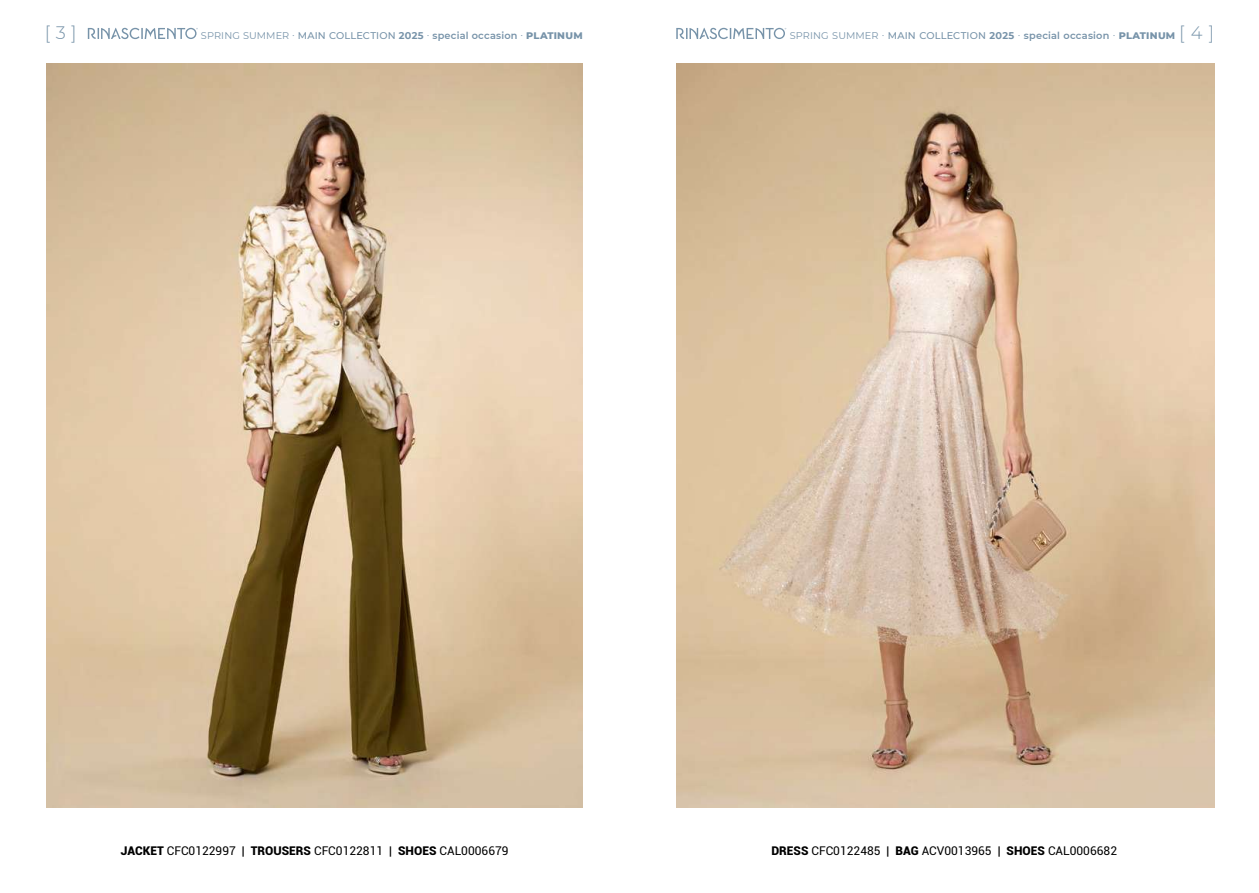
<style>
.page{position:relative;width:1259px;height:893px;background:#fff}
.page>*{position:absolute;margin:0;border:0;box-sizing:border-box;transform-origin:0 0}
.t1{font:300 18px "Montserrat";color:#7793a9}
.t2{font:12px "Roboto";color:#000}
.t3{font:9.75px "Montserrat";letter-spacing:.01em;color:#7793a9}
.s1{font-weight:500}
.s2{font-weight:700}
.s3{font-weight:600}
.s4{font-weight:800}
.s5{font-weight:300;font-size:18px}
.s6{font-weight:900}
</style>
<div class="page">
<img style="left:676px;top:64px;width:538px;height:744px">
<img style="left:47px;top:64px;width:536px;height:744px">
<svg style="left:88px;top:28px;width:110px;height:11px"></svg>
<svg style="left:676px;top:28px;width:110px;height:11px"></svg>
<h1 class="t1" style="left:45px;top:21px;width:34px">[ 3 ]</h1>
<p class="t3" style="left:201px;top:29px;width:383px">SPRING SUMMER · <span class="s1">MAIN COLLECTION</span> <span class="s2">2025</span> · <span class="s3">special occasion</span> · <span class="s4">PLATINUM</span></p>
<p class="t3" style="left:790px;top:29px;width:426px">SPRING SUMMER · <span class="s1">MAIN COLLECTION</span> <span class="s2">2025</span> · <span class="s3">special occasion</span> · <span class="s4">PLATINUM</span> <span class="s5">[ 4 ]</span></p>
<p class="t2" style="left:121px;top:842px;width:389px"><span class="s6">JACKET</span> CFC0122997 | <span class="s6">TROUSERS</span> CFC0122811 | <span class="s6">SHOES</span> CAL0006679</p>
<p class="t2" style="left:771px;top:842px;width:347px"><span class="s6">DRESS</span> CFC0122485 | <span class="s6">BAG</span> ACV0013965 | <span class="s6">SHOES</span> CAL0006682</p>
</div>
